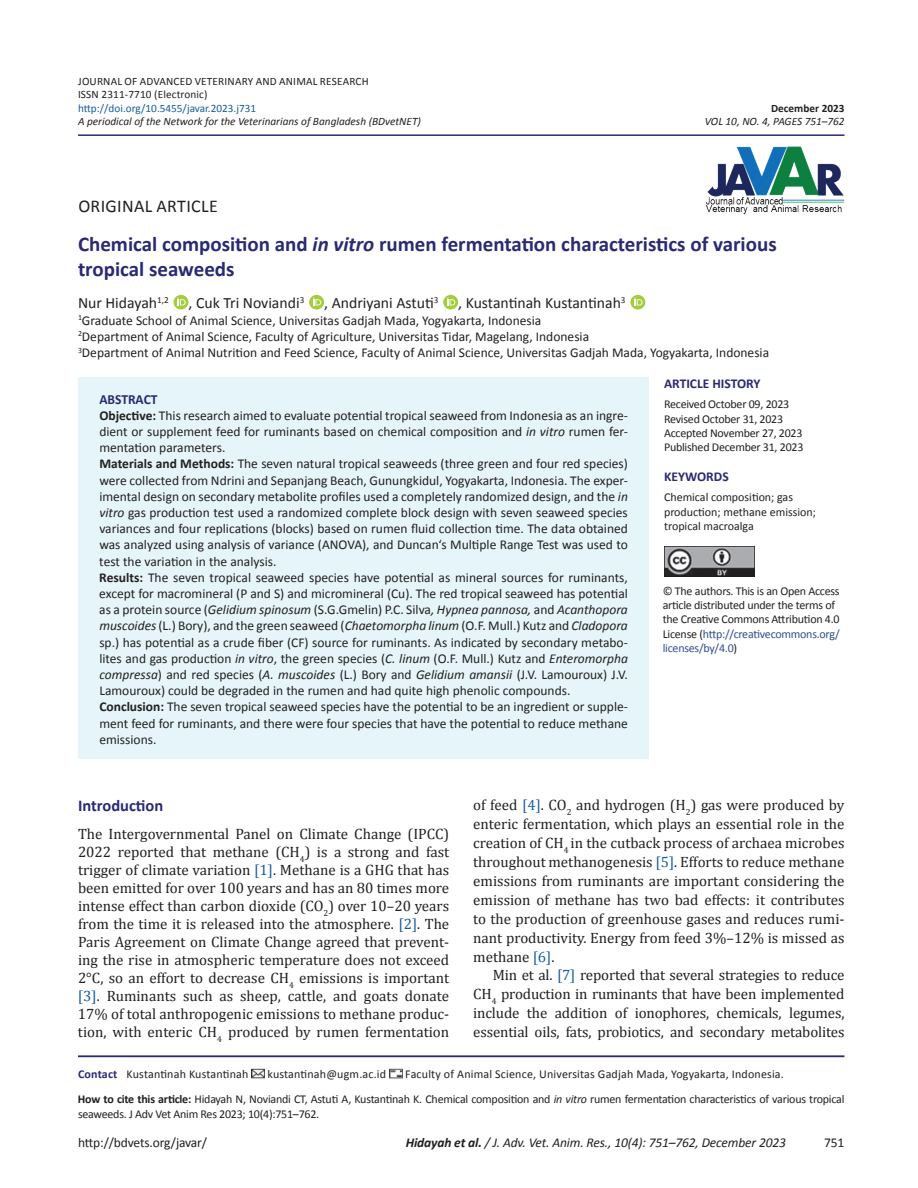
<style>
.page{position:relative;width:918px;height:1188px;background:#fff}
.page>*{position:absolute;margin:0;border:0;box-sizing:border-box;transform-origin:0 0}
.t1{font:700 21px/25.2px "Calibri";color:#292a73}
.t2{font:18px "Calibri";letter-spacing:.02em;color:#231f20}
.t3{font:700 16.5px "Calibri";color:#292a73}
.t4{font:15.75px "Calibri";color:#231f20}
.t5{font:15px/18px "Cambria";color:#231f20;text-align:justify}
.t6{font:700 13.95px "Calibri";color:#292a73}
.t7{font:13.5px/16.2px "Calibri";color:#231f20}
.t8{font:italic 13.5px "Calibri";letter-spacing:-.01em;color:#231f20}
.t9{font:700 13.5px "Calibri";color:#292a73}
.t10{font:12px/14.4px "Calibri";letter-spacing:-.02em;color:#231f20}
.t11{font:12px/14.4px "Calibri";color:#231f20}
.t12{font:12px "Calibri";letter-spacing:.01em;color:#231f20}
.t13{font:12px "Calibri";letter-spacing:.015em;color:#231f20}
.t14{font:italic 11.25px "Calibri";color:#231f20}
.t15{font:11.25px/13.5px "Calibri";letter-spacing:.015em;color:#231f20}
.t16{font:11.25px "Calibri";color:#175d9e}
.t17{font:700 11.25px "Calibri";color:#231f20}
.s1{font-style:italic}
.s2{font-weight:700}
.s3{color:#304d94}
.s4{color:#175d9e}
.s5{font-weight:700;color:#292a73}
</style>
<div class="page">
<hr style="left:78px;top:134px;width:767px;height:2px;background:#292a73">
<img style="left:705px;top:146px;width:140px;height:69px">
<img style="left:664px;top:546px;width:91px;height:31px">
<svg style="left:173px;top:295px;width:16px;height:15px"></svg>
<svg style="left:178px;top:297px;width:8px;height:8px"></svg>
<svg style="left:309px;top:295px;width:15px;height:15px"></svg>
<svg style="left:313px;top:297px;width:8px;height:8px"></svg>
<svg style="left:443px;top:295px;width:15px;height:15px"></svg>
<svg style="left:447px;top:297px;width:8px;height:8px"></svg>
<svg style="left:634px;top:295px;width:12px;height:14px"></svg>
<svg style="left:630px;top:295px;width:15px;height:15px"></svg>
<svg style="left:634px;top:297px;width:9px;height:8px"></svg>
<div style="left:78px;top:378px;width:571px;height:381px;background:#e5f5fa"></div>
<hr style="left:78px;top:1055px;width:766px;height:2px;background:#292a73">
<svg style="left:252px;top:1068px;width:12px;height:11px"></svg>
<svg style="left:389px;top:1068px;width:13px;height:11px"></svg>
<p class="t15" style="left:78px;top:74px;width:292px">JOURNAL OF ADVANCED VETERINARY AND ANIMAL RESEARCH<br>ISSN 2311-7710 (Electronic)</p>
<p class="t16" style="left:78px;top:101px;width:180px">http://doi.org/10.5455/javar.2023.j731</p>
<p class="t17" style="left:771px;top:101px;width:75px">December 2023</p>
<p class="t14" style="left:78px;top:114px;width:344px">A periodical of the Network for the Veterinarians of Bangladesh (BDvetNET)</p>
<p class="t14" style="left:705px;top:114px;width:141px">VOL 10, NO. 4, PAGES 751–762</p>
<h2 class="t2" style="left:78px;top:195px;width:141px">ORIGINAL ARTICLE</h2>
<h1 class="t1" style="left:78px;top:231px;width:700px">Chemical composition and <span class="s1">in vitro</span> rumen fermentation characteristics of various tropical seaweeds</h1>
<p class="t4" style="left:78px;top:293px;width:92px">Nur Hidayah<sup>1,2</sup></p>
<p class="t4" style="left:189px;top:293px;width:117px">, Cuk Tri Noviandi<sup>3</sup></p>
<p class="t4" style="left:324px;top:293px;width:116px">, Andriyani Astuti<sup>3</sup></p>
<p class="t4" style="left:458px;top:293px;width:169px">, Kustantinah Kustantinah<sup>3</sup></p>
<p class="t7" style="left:78px;top:312px;width:693px"><sup>1</sup>Graduate School of Animal Science, Universitas Gadjah Mada, Yogyakarta, Indonesia<br><sup>2</sup>Department of Animal Science, Faculty of Agriculture, Universitas Tidar, Magelang, Indonesia<br><sup>3</sup>Department of Animal Nutrition and Feed Science, Faculty of Animal Science, Universitas Gadjah Mada, Yogyakarta, Indonesia</p>
<p class="t6" style="left:99px;top:390px;width:60px">ABSTRACT</p>
<p class="t7" style="left:99px;top:407px;width:530px"><span class="s2">Objective:</span> This research aimed to evaluate potential tropical seaweed from Indonesia as an ingre&shy;dient or supplement feed for ruminants based on chemical composition and <span class="s1">in vitro</span> rumen fer&shy;mentation parameters.<br><span class="s2">Materials and Methods:</span> The seven natural tropical seaweeds (three green and four red species) were collected from Ndrini and Sepanjang Beach, Gunungkidul, Yogyakarta, Indonesia. The exper&shy;imental design on secondary metabolite profiles used a completely randomized design, and the <span class="s1">in vitro</span> gas production test used a randomized complete block design with seven seaweed species variances and four replications (blocks) based on rumen fluid collection time. The data obtained was analyzed using analysis of variance (ANOVA), and Duncan‘s Multiple Range Test was used to test the variation in the analysis.<br><span class="s2">Results:</span> The seven tropical seaweed species have potential as mineral sources for ruminants, except for macromineral (P and S) and micromineral (Cu). The red tropical seaweed has potential as a protein source (<span class="s1">Gelidium spinosum</span> (S.G.Gmelin) P.C. Silva<span class="s1">, Hypnea pannosa,</span> and <span class="s1">Acanthopora muscoides</span> (L.) Bory), and the green seaweed (<span class="s1">Chaetomorpha linum</span> (O.F. Mull.) Kutz and <span class="s1">Cladopora </span>sp.) has potential as a crude fiber (CF) source for ruminants. As indicated by secondary metabo&shy;lites and gas production <span class="s1">in vitro</span>, the green species (<span class="s1">C. linum</span> (O.F. Mull.) Kutz and <span class="s1">Enteromorpha compressa</span>) and red species (<span class="s1">A. muscoides</span> (L.) Bory and <span class="s1">Gelidium amansii</span> (J.V. Lamouroux) J.V.<br>Lamouroux) could be degraded in the rumen and had quite high phenolic compounds.<br><span class="s2">Conclusion:</span> The seven tropical seaweed species have the potential to be an ingredient or supple&shy;ment feed for ruminants, and there were four species that have the potential to reduce methane emissions.</p>
<p class="t9" style="left:664px;top:375px;width:98px">ARTICLE HISTORY</p>
<p class="t10" style="left:664px;top:397px;width:141px">Received October 09, 2023<br>Revised October 31, 2023<br>Accepted November 27, 2023<br>Published December 31, 2023</p>
<p class="t9" style="left:664px;top:468px;width:66px">KEYWORDS</p>
<p class="t11" style="left:664px;top:490px;width:154px">Chemical composition; gas production; methane emission; tropical macroalga</p>
<p class="t10" style="left:663px;top:583px;width:179px">© The authors. This is an Open Access article distributed under the terms of the Creative Commons Attribution 4.0<br>License (<span class="s3">http://creativecommons.org/ licenses/by/4.0</span>)</p>
<p class="t3" style="left:78px;top:795px;width:87px">Introduction</p>
<p class="t5" style="left:78px;top:825px;width:373px">The Intergovernmental Panel on Climate Change (IPCC)<br>2022 reported that methane (CH<sub>4</sub>) is a strong and fast trigger of climate variation <span class="s4">[1]</span>. Methane is a GHG that has been emitted for over 100 years and has an 80 times more intense effect than carbon dioxide (CO<sub>2</sub>) over 10–20 years from the time it is released into the atmosphere. <span class="s4">[2]</span>. The Paris Agreement on Climate Change agreed that prevent&shy;ing the rise in atmospheric temperature does not exceed 2°C, so an effort to decrease CH<sub>4</sub> emissions is important <span class="s4">[3]</span>. Ruminants such as sheep, cattle, and goats donate 17% of total anthropogenic emissions to methane produc&shy;tion, with enteric CH<sub>4</sub> produced by rumen fermentation</p>
<p class="t5" style="left:473px;top:795px;width:373px;line-height:18.9px">of feed <span class="s4">[4]</span>. CO<sub>2</sub> and hydrogen (H<sub>2</sub>) gas were produced by enteric fermentation, which plays an essential role in the creation of CH<sub>4</sub> in the cutback process of archaea microbes throughout methanogenesis <span class="s4">[5]</span>. Efforts to reduce methane emissions from ruminants are important considering the emission of methane has two bad effects: it contributes to the production of greenhouse gases and reduces rumi&shy;nant productivity. Energy from feed 3%–12% is missed as methane <span class="s4">[6]</span>.</p>
<p class="t5" style="left:473px;top:966px;width:373px;line-height:18.9px;text-indent:20px">Min et al. <span class="s4">[7]</span> reported that several strategies to reduce CH<sub>4</sub> production in ruminants that have been implemented include the addition of ionophores, chemicals, legumes, essential oils, fats, probiotics, and secondary metabolites</p>
<p class="t10" style="left:78px;top:1062px;width:768px;line-height:24.9px;text-indent:327px">Faculty of Animal Science, Universitas Gadjah Mada, Yogyakarta, Indonesia.<br><span class="s2">How to cite this article:</span> Hidayah N, Noviandi CT, Astuti A, Kustantinah K. Chemical composition and <span class="s1">in vitro</span> rumen fermentation characteristics of various tropical</p>
<p class="t10" style="left:78px;top:1106px;width:243px">seaweeds. J Adv Vet Anim Res 2023; 10(4):751–762.</p>
<p class="t12" style="left:78px;top:1067px;width:172px"><span class="s5">Contact</span> Kustantinah Kustantinah</p>
<p class="t13" style="left:268px;top:1067px;width:120px">kustantinah@ugm.ac.id</p>
<p class="t7" style="left:78px;top:1134px;width:131px">http://bdvets.org/javar/</p>
<p class="t8" style="left:406px;top:1133px;width:382px"><span class="s2">Hidayah et al.</span> / J. Adv. Vet. Anim. Res., 10(4): 751–762, December 2023</p>
<p class="t7" style="left:824px;top:1134px;width:22px">751</p>
</div>
